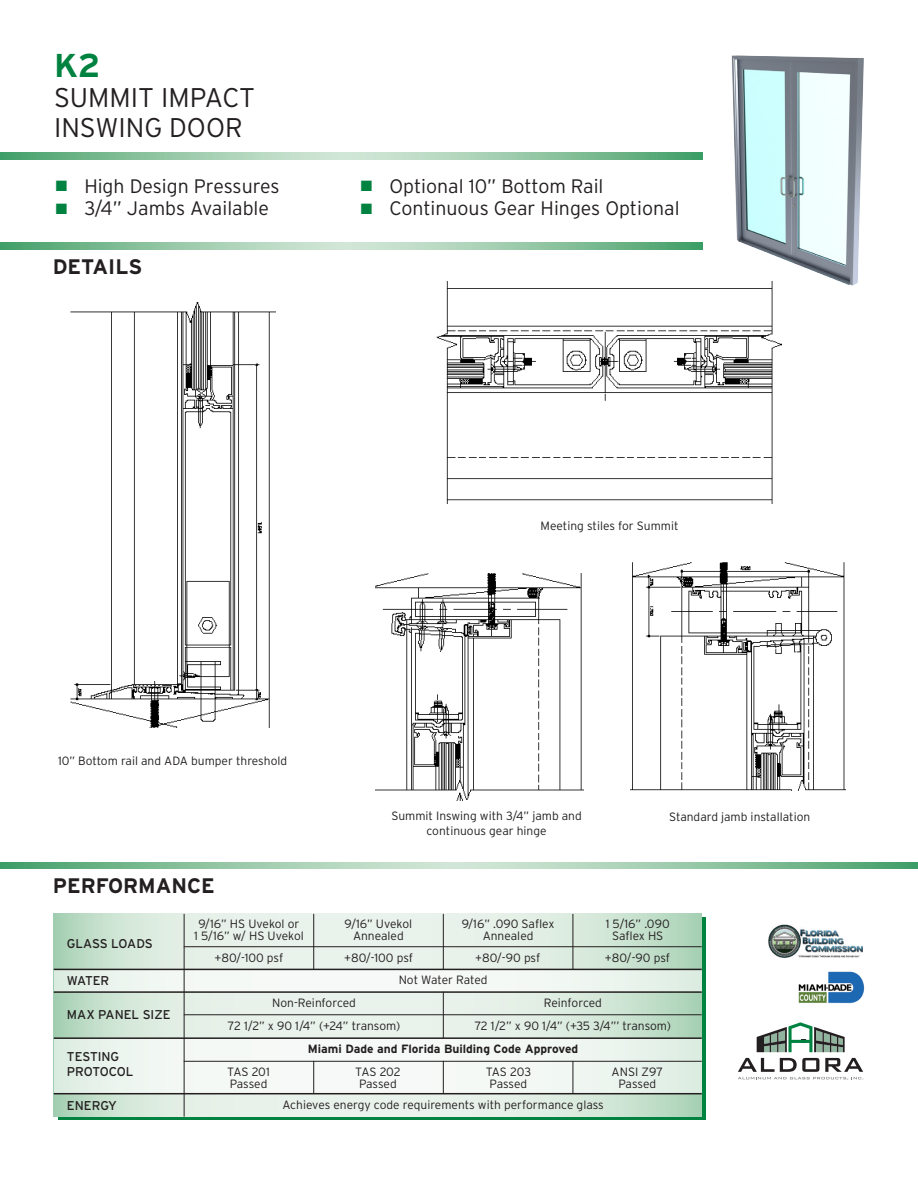
<style>
.page{position:relative;width:918px;height:1188px;background:#fff}
.page>*{position:absolute;margin:0;border:0;box-sizing:border-box;transform-origin:0 0}
.t1{font:700 33px "Interstate";color:#008240}
.t2{font:300 27px "Interstate";color:#231f20}
.t3{font:700 21px "Interstate";color:#231f20}
.t4{font:300 19.5px "Interstate";color:#231f20}
.t5{font:12.75px "Interstate";color:#231f20}
.t6{font:300 12px/15px "Interstate";color:#231f20;text-align:center}
.t7{font:700 12px "Interstate";color:#231f20}
.s1{color:#008240}
</style>
<div class="page">
<svg style="left:738px;top:1058px;width:125px;height:22px"></svg>
<svg style="left:757px;top:1022px;width:88px;height:30px"></svg>
<img style="left:798px;top:971px;width:66px;height:33px">
<img style="left:769px;top:924px;width:94px;height:34px">
<img style="left:376px;top:574px;width:208px;height:227px">
<svg style="left:0;top:862px;width:918px;height:7px;background:#92c6a4"></svg>
<svg style="left:0;top:153px;width:702px;height:6px;background:#92c6a4"></svg>
<svg style="left:0;top:243px;width:702px;height:7px;background:#92c6a4"></svg>
<img style="left:70px;top:303px;width:205px;height:424px">
<img style="left:436px;top:282px;width:345px;height:222px">
<img style="left:631px;top:562px;width:214px;height:228px">
<div style="left:58px;top:918px;width:648px;height:202px;background:#008240"></div>
<svg style="left:54px;top:914px;width:648px;height:203px;background:#d8e8dc"></svg>
<svg style="left:54px;top:1039px;width:648px;height:54px;background:#eff5f0"></svg>
<svg style="left:54px;top:970px;width:648px;height:21px;background:#eef4ef"></svg>
<hr style="left:184px;top:946px;width:518px;height:1px;background:#231f20">
<hr style="left:184px;top:1014px;width:518px;height:1px;background:#231f20">
<hr style="left:184px;top:1061px;width:518px;height:1px;background:#231f20">
<hr style="left:54px;top:969px;width:648px;height:1px;background:#231f20">
<hr style="left:54px;top:991px;width:648px;height:2px;background:#231f20">
<hr style="left:54px;top:1037px;width:648px;height:2px;background:#231f20">
<hr style="left:184px;top:914px;width:1px;height:203px;background:#231f20">
<hr style="left:313px;top:914px;width:1px;height:55px;background:#231f20">
<hr style="left:313px;top:1061px;width:1px;height:32px;background:#231f20">
<hr style="left:443px;top:914px;width:1px;height:55px;background:#231f20">
<hr style="left:443px;top:1061px;width:1px;height:32px;background:#231f20">
<hr style="left:443px;top:992px;width:1px;height:46px;background:#231f20">
<hr style="left:573px;top:914px;width:1px;height:55px;background:#231f20">
<hr style="left:573px;top:1061px;width:1px;height:32px;background:#231f20">
<hr style="left:54px;top:1093px;width:648px;height:1px;background:#231f20">
<img style="left:723px;top:55px;width:141px;height:240px">
<p class="t1" style="left:54px;top:45px;width:48px">K2</p>
<p class="t2" style="left:54px;top:82px;width:203px">SUMMIT IMPACT</p>
<p class="t2" style="left:54px;top:112px;width:190px">INSWING DOOR</p>
<p class="t4" style="left:56px;top:175px;width:225px"><span class="s1">■</span> High Design Pressures</p>
<p class="t4" style="left:56px;top:197px;width:215px"><span class="s1">■</span> 3/4” Jambs Available</p>
<p class="t3" style="left:53px;top:254px;width:91px">DETAILS</p>
<p class="t4" style="left:361px;top:175px;width:244px"><span class="s1">■</span> Optional 10” Bottom Rail</p>
<p class="t4" style="left:361px;top:197px;width:320px"><span class="s1">■</span> Continuous Gear Hinges Optional</p>
<p class="t6" style="left:58px;top:753px;width:231px">10” Bottom rail and ADA bumper threshold</p>
<p class="t3" style="left:53px;top:873px;width:164px">PERFORMANCE</p>
<p class="t6" style="left:541px;top:518px;width:139px">Meeting stiles for Summit</p>
<p class="t6" style="left:391px;top:808px;width:192px">Summit Inswing with 3/4” jamb and continuous gear hinge</p>
<p class="t6" style="left:669px;top:809px;width:143px">Standard jamb installation</p>
<p class="t5" style="left:67px;top:937px;width:87px">GLASS LOADS</p>
<p class="t5" style="left:67px;top:973px;width:44px">WATER</p>
<p class="t5" style="left:67px;top:1007px;width:105px">MAX PANEL SIZE</p>
<p class="t5" style="left:67px;top:1049px;width:54px">TESTING</p>
<p class="t5" style="left:67px;top:1064px;width:68px">PROTOCOL</p>
<p class="t5" style="left:67px;top:1098px;width:52px">ENERGY</p>
<p class="t6" style="left:199px;top:916px;width:102px">9/16” HS Uvekol or</p>
<p class="t6" style="left:194px;top:928px;width:111px">1 5/16” w/ HS Uvekol</p>
<p class="t6" style="left:215px;top:950px;width:70px">+80/-100 psf</p>
<p class="t6" style="left:345px;top:916px;width:69px">9/16” Uvekol</p>
<p class="t6" style="left:353px;top:928px;width:52px">Annealed</p>
<p class="t6" style="left:462px;top:918px;width:94px;line-height:12px">9/16” .090 Saflex<br>Annealed</p>
<p class="t6" style="left:606px;top:916px;width:66px">1 5/16” .090</p>
<p class="t6" style="left:612px;top:928px;width:53px">Saflex HS</p>
<p class="t6" style="left:344px;top:950px;width:70px">+80/-100 psf</p>
<p class="t6" style="left:399px;top:972px;width:90px">Not Water Rated</p>
<p class="t6" style="left:475px;top:950px;width:67px">+80/-90 psf</p>
<p class="t6" style="left:605px;top:950px;width:67px">+80/-90 psf</p>
<p class="t6" style="left:272px;top:995px;width:85px">Non-Reinforced</p>
<p class="t6" style="left:228px;top:1018px;width:174px">72 1/2” x 90 1/4” (+24” transom)</p>
<p class="t6" style="left:544px;top:995px;width:59px">Reinforced</p>
<p class="t6" style="left:475px;top:1018px;width:198px">72 1/2” x 90 1/4” (+35 3/4”’ transom)</p>
<p class="t6" style="left:227px;top:1064px;width:44px">TAS 201</p>
<p class="t6" style="left:230px;top:1076px;width:39px">Passed</p>
<p class="t7" style="left:308px;top:1042px;width:272px">Miami Dade and Florida Building Code Approved</p>
<p class="t6" style="left:355px;top:1064px;width:47px">TAS 202</p>
<p class="t6" style="left:359px;top:1076px;width:39px">Passed</p>
<p class="t6" style="left:486px;top:1064px;width:47px">TAS 203</p>
<p class="t6" style="left:490px;top:1076px;width:39px">Passed</p>
<p class="t6" style="left:282px;top:1097px;width:323px">Achieves energy code requirements with performance glass</p>
<p class="t6" style="left:612px;top:1064px;width:53px">ANSI Z97</p>
<p class="t6" style="left:619px;top:1076px;width:39px">Passed</p>
</div>
